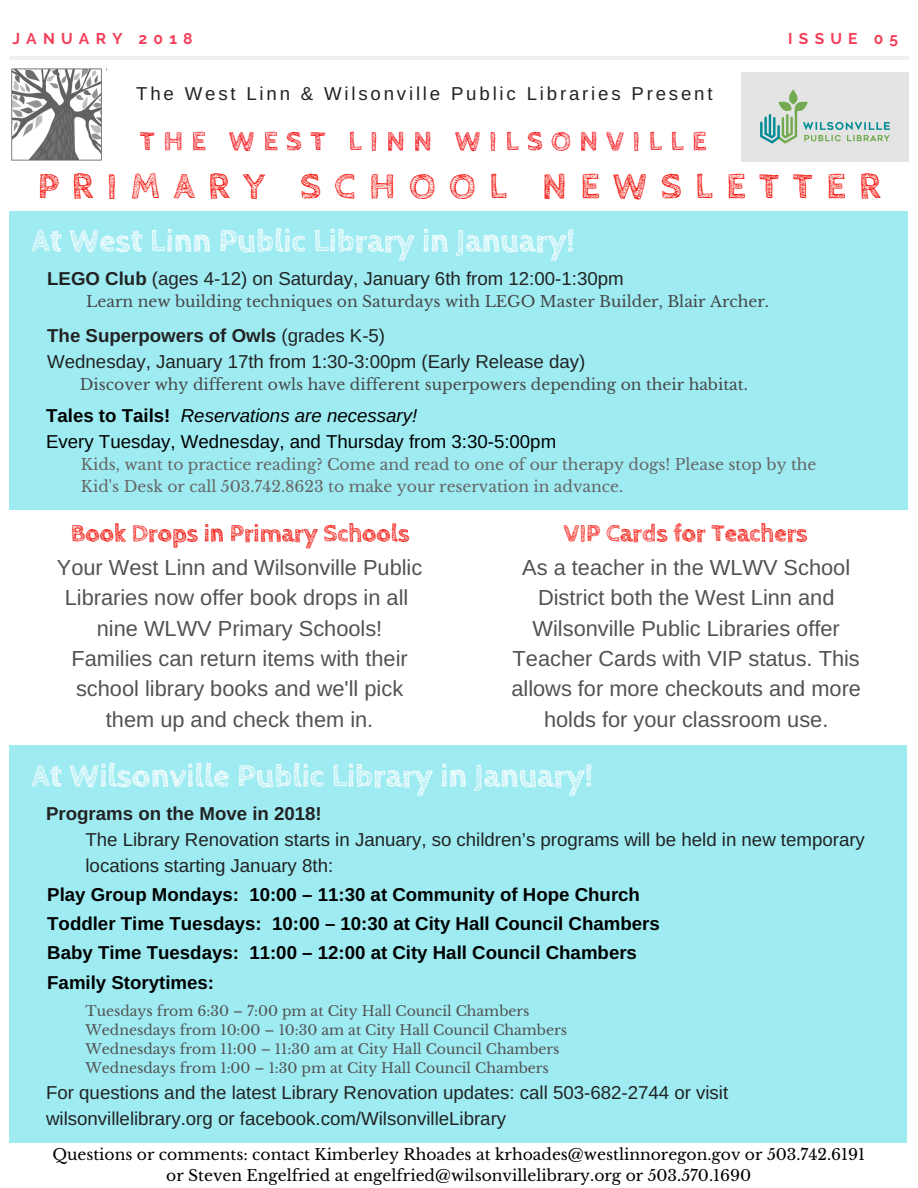
<style>
.page{position:relative;width:918px;height:1188px;background:#fff}
.page>*{position:absolute;margin:0;border:0;box-sizing:border-box;transform-origin:0 0}
.t1{font:700 37.35px "Cabin Sketch";letter-spacing:.36em;color:#f30900}
.t2{font:700 32.7px "Cabin Sketch";color:#fff}
.t3{font:700 28.05px "Cabin Sketch";letter-spacing:.3em;color:#f30007}
.t4{font:700 24.9px "Cabin Sketch";color:#f30900}
.t5{font:21.75px/30.3px "Arimo";color:#525252;text-align:center}
.t6{font:18.75px/25.8px "Arimo";color:#222}
.t7{font:700 18.75px/29.2px "Arimo";color:#000}
.t8{font:18.75px/25.8px "Arimo";color:#000}
.t9{font:18.75px "Arimo";letter-spacing:.15em;color:#222}
.t10{font:700 18.75px "Arimo";color:#222}
.t11{font:15.6px/21.3px "Libre Baskerville";color:#000;text-align:center}
.t12{font:15.6px "Libre Baskerville";color:#484848}
.t13{font:15.6px/21.3px "Libre Baskerville";color:#666}
.t14{font:700 15.6px "Raleway";letter-spacing:.4em;color:#f33f5b}
.t15{font:13.95px/19.2px "Libre Baskerville";color:#525252}
.s1{font-weight:700}
.s2{font-style:italic}
</style>
<div class="page">
<hr style="left:9px;top:56px;width:900px;height:4px;background:#f0f0f0">
<div style="left:9px;top:212px;width:899px;height:298px;background:#9eebf2"></div>
<img style="left:11px;top:68px;width:96px;height:93px">
<div style="left:10px;top:745px;width:897px;height:397px;background:#9eebf2"></div>
<img style="left:741px;top:72px;width:168px;height:90px">
<p class="t14" style="left:12px;top:30px;width:182px">JANUARY 2018</p>
<p class="t14" style="left:788px;top:30px;width:112px">ISSUE 05</p>
<p class="t9" style="left:136px;top:83px;width:578px">The West Linn &amp; Wilsonville Public Libraries Present</p>
<h3 class="t3" style="left:140px;top:126px;width:568px">THE WEST LINN WILSONVILLE</h3>
<h1 class="t1" style="left:37px;top:166px;width:845px">PRIMARY SCHOOL NEWSLETTER</h1>
<h2 class="t2" style="left:31px;top:222px;width:545px">At West Linn Public Library in January!</h2>
<p class="t6" style="left:47px;top:265px;width:578px"><span class="s1">LEGO Club</span> (ages 4-12) on Saturday, January 6th from 12:00-1:30pm</p>
<p class="t12" style="left:86px;top:292px;width:684px">Learn new building techniques on Saturdays with LEGO Master Builder, Blair Archer.</p>
<p class="t6" style="left:47px;top:323px;width:540px"><span class="s1">The Superpowers of Owls</span> (grades K-5)<br>Wednesday, January 17th from 1:30-3:00pm (Early Release day)</p>
<p class="t12" style="left:80px;top:375px;width:670px">Discover why different owls have different superpowers depending on their habitat.</p>
<p class="t8" style="left:46px;top:402px;width:512px"><span class="s1">Tales to Tails!</span> <span class="s2">Reservations are necessary!<br></span>Every Tuesday, Wednesday, and Thursday from 3:30-5:00pm</p>
<p class="t13" style="left:81px;top:454px;width:737px">Kids, want to practice reading? Come and read to one of our therapy dogs! Please stop by the<br>Kid's Desk or call 503.742.8623 to make your reservation in advance.</p>
<h3 class="t4" style="left:71px;top:520px;width:340px">Book Drops in Primary Schools</h3>
<h3 class="t4" style="left:564px;top:520px;width:245px">VIP Cards for Teachers</h3>
<p class="t5" style="left:511px;top:552px;width:351px">As a teacher in the WLWV School<br>District both the West Linn and<br>Wilsonville Public Libraries offer<br>Teacher Cards with VIP status. This allows for more checkouts and more holds for your classroom use.</p>
<p class="t5" style="left:57px;top:552px;width:367px">Your West Linn and Wilsonville Public Libraries now offer book drops in all nine WLWV Primary Schools!<br>Families can return items with their school library books and we'll pick them up and check them in.</p>
<h2 class="t2" style="left:31px;top:758px;width:563px">At Wilsonville Public Library in January!</h2>
<p class="t10" style="left:46px;top:803px;width:277px">Programs on the Move in 2018!</p>
<p class="t6" style="left:85px;top:827px;width:781px">The Library Renovation starts in January, so children’s programs will be held in new temporary locations starting January 8th:</p>
<p class="t7" style="left:47px;top:880px;width:614px">Play Group Mondays: 10:00 – 11:30 at Community of Hope Church Toddler Time Tuesdays: 10:00 – 10:30 at City Hall Council Chambers Baby Time Tuesdays: 11:00 – 12:00 at City Hall Council Chambers Family Storytimes:</p>
<p class="t15" style="left:85px;top:1001px;width:483px">Tuesdays from 6:30 – 7:00 pm at City Hall Council Chambers Wednesdays from 10:00 – 10:30 am at City Hall Council Chambers Wednesdays from 11:00 – 11:30 am at City Hall Council Chambers Wednesdays from 1:00 – 1:30 pm at City Hall Council Chambers</p>
<p class="t6" style="left:46px;top:1080px;width:684px">For questions and the latest Library Renovation updates: call 503-682-2744 or visit wilsonvillelibrary.org or facebook.com/WilsonvilleLibrary</p>
<p class="t11" style="left:52px;top:1144px;width:814px">Questions or comments: contact Kimberley Rhoades at krhoades@westlinnoregon.gov or 503.742.6191 or Steven Engelfried at engelfried@wilsonvillelibrary.org or 503.570.1690</p>
</div>
